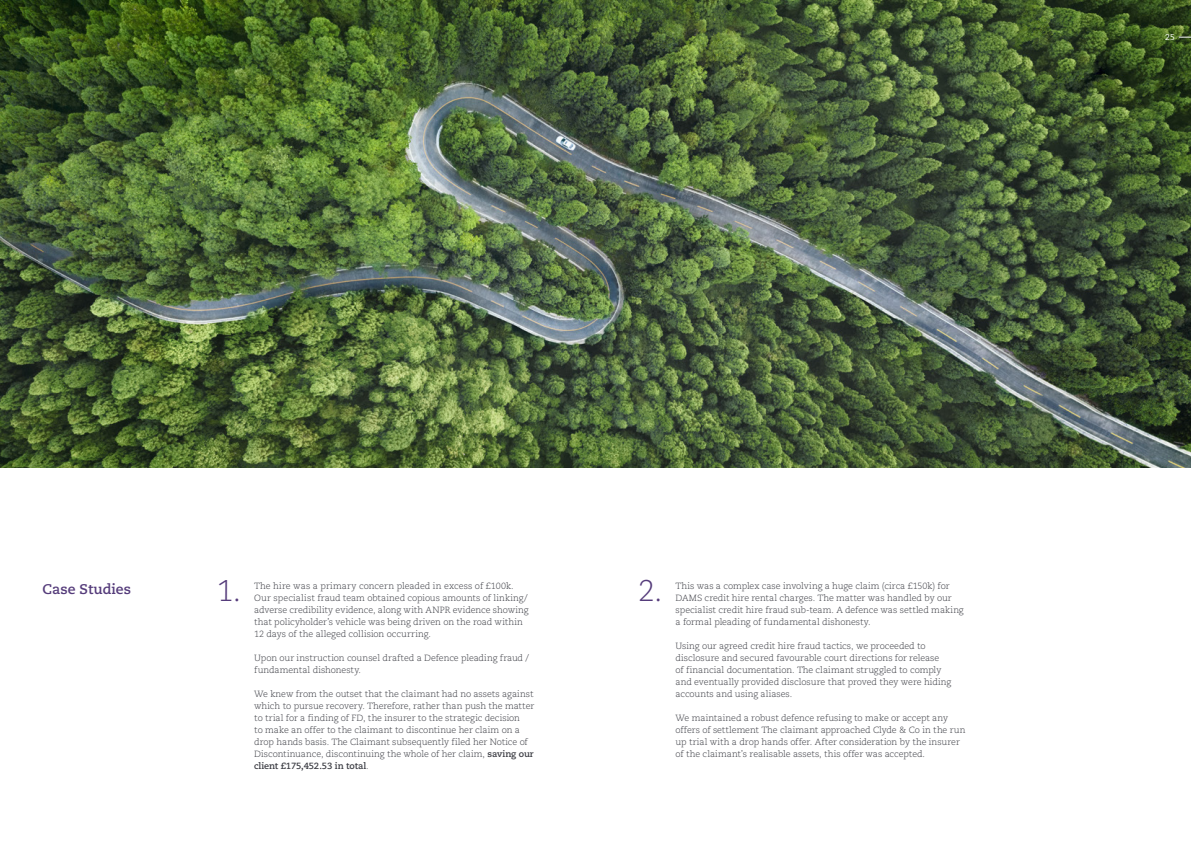
<style>
.page{position:relative;width:1191px;height:842px;background:#fff}
.page>*{position:absolute;margin:0;border:0;box-sizing:border-box;transform-origin:0 0}
.H1_-_Headline_-_Teal{font:300 30px "Caecilia LT Pro 45";color:#553c7b}
.Body_Text_-_Case_Stu{font:700 14px "Caecilia LT Pro 75";color:#553c7b}
.P_-_Body_-_Grey{font:300 9px/12px "Caecilia LT Pro 45";letter-spacing:-.005em;color:#3b3c43}
.Page_Number_-_Teal{font:8.5px "Caecilia LT Pro 55 Roman";color:#fff}
.s1{font-family:"Caecilia LT Pro 75";font-weight:700}
</style>
<div class="page">
<img style="left:0;top:0;width:1191px;height:467px">
<svg style="left:1178px;top:37px;width:13px;height:1px"></svg>
<p class="Page_Number_-_Teal" style="left:1165px;top:32px;width:11px">25</p>
<p class="H1_-_Headline_-_Teal" style="left:217px;top:571px;width:26px">1.</p>
<p class="H1_-_Headline_-_Teal" style="left:638px;top:571px;width:26px">2.</p>
<p class="Body_Text_-_Case_Stu" style="left:43px;top:579px;width:90px">Case Studies</p>
<p class="P_-_Body_-_Grey" style="left:675px;top:580px;width:290px">This was a complex case involving a huge claim (circa £150k) for DAMS credit hire rental charges. The matter was handled by our specialist credit hire fraud sub-team. A defence was settled making a formal pleading of fundamental dishonesty.</p>
<p class="P_-_Body_-_Grey" style="left:675px;top:640px;width:277px">Using our agreed credit hire fraud tactics, we proceeded to disclosure and secured favourable court directions for release<br>of financial documentation. The claimant struggled to comply and eventually provided disclosure that proved they were hiding accounts and using aliases.</p>
<p class="P_-_Body_-_Grey" style="left:675px;top:712px;width:291px">We maintained a robust defence refusing to make or accept any offers of settlement The claimant approached Clyde &amp; Co in the run up trial with a drop hands offer. After consideration by the insurer of the claimant’s realisable assets, this offer was accepted.</p>
<p class="P_-_Body_-_Grey" style="left:254px;top:580px;width:276px">The hire was a primary concern pleaded in excess of £100k.<br>Our specialist fraud team obtained copious amounts of linking/ adverse credibility evidence, along with ANPR evidence showing that policyholder’s vehicle was being driven on the road within 12 days of the alleged collision occurring.</p>
<p class="P_-_Body_-_Grey" style="left:254px;top:652px;width:276px">Upon our instruction counsel drafted a Defence pleading fraud / fundamental dishonesty.</p>
<p class="P_-_Body_-_Grey" style="left:254px;top:688px;width:281px">We knew from the outset that the claimant had no assets against which to pursue recovery. Therefore, rather than push the matter to trial for a finding of FD, the insurer to the strategic decision<br>to make an offer to the claimant to discontinue her claim on a drop hands basis. The Claimant subsequently filed her Notice of Discontinuance, discontinuing the whole of her claim, <span class="s1">saving our client £175,452.53 in total</span>.</p>
</div>
